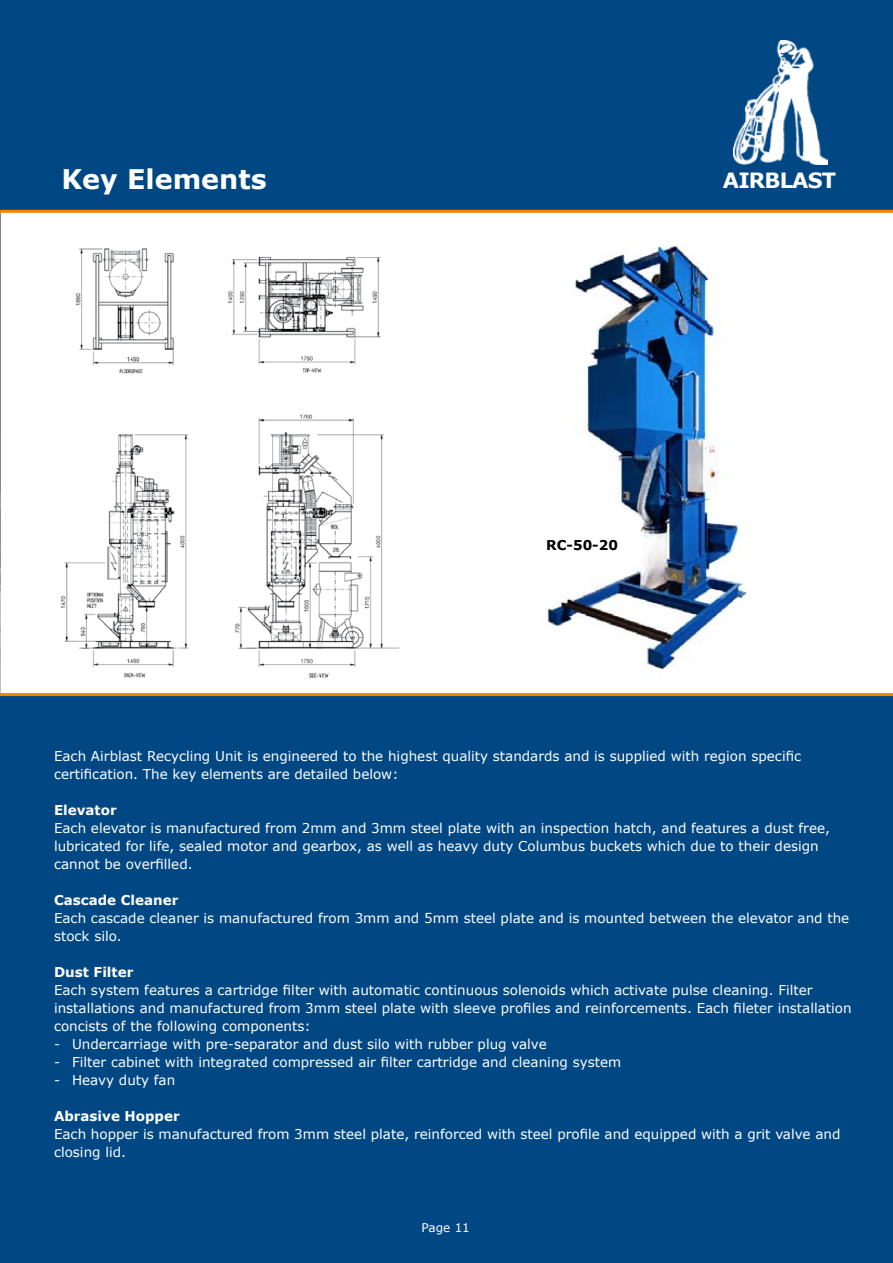
<style>
.page{position:relative;width:893px;height:1263px;background:#fff}
.page>*{position:absolute;margin:0;border:0;box-sizing:border-box;transform-origin:0 0}
.t1{font:700 27px "Verdana";color:#fff}
.t2{font:700 21px "Verdana";letter-spacing:-.04em;color:#fff}
.t3{font:13.5px/18px "Verdana";color:#fff}
.t4{font:700 13.5px "Verdana";color:#fff}
.t5{font:700 13.5px "Verdana";color:#000}
.t6{font:12px "Verdana";color:#fff}
</style>
<div class="page">
<div style="left:0;top:0;width:893px;height:211px;background:#004783"></div>
<div style="left:0;top:696px;width:893px;height:567px;background:#004783"></div>
<img style="left:734px;top:40px;width:93px;height:124px">
<svg style="left:0;top:210px;width:893px;height:486px"></svg>
<img style="left:521px;top:230px;width:279px;height:450px">
<img style="left:43px;top:228px;width:389px;height:464px">
<h1 class="t1" style="left:62px;top:160px;width:207px">Key Elements</h1>
<h2 class="t2" style="left:723px;top:166px;width:115px">AIRBLAST</h2>
<p class="t5" style="left:546px;top:536px;width:73px">RC-50-20</p>
<p class="t3" style="left:54px;top:747px;width:749px">Each Airblast Recycling Unit is engineered to the highest quality standards and is supplied with region specific certification. The key elements are detailed below:</p>
<p class="t4" style="left:54px;top:801px;width:64px">Elevator</p>
<p class="t3" style="left:54px;top:819px;width:777px">Each elevator is manufactured from 2mm and 3mm steel plate with an inspection hatch, and features a dust free, lubricated for life, sealed motor and gearbox, as well as heavy duty Columbus buckets which due to their design cannot be overfilled.</p>
<p class="t4" style="left:54px;top:891px;width:126px">Cascade Cleaner</p>
<p class="t3" style="left:54px;top:909px;width:797px">Each cascade cleaner is manufactured from 3mm and 5mm steel plate and is mounted between the elevator and the stock silo.</p>
<p class="t4" style="left:54px;top:963px;width:81px">Dust Filter</p>
<p class="t3" style="left:54px;top:981px;width:799px">Each system features a cartridge filter with automatic continuous solenoids which activate pulse cleaning. Filter installations and manufactured from 3mm steel plate with sleeve profiles and reinforcements. Each fileter installation concists of the following components:</p>
<p class="t3" style="left:54px;top:1035px;width:494px">- Undercarriage with pre-separator and dust silo with rubber plug valve</p>
<p class="t3" style="left:54px;top:1053px;width:569px">- Filter cabinet with integrated compressed air filter cartridge and cleaning system</p>
<p class="t3" style="left:54px;top:1071px;width:123px">- Heavy duty fan</p>
<p class="t4" style="left:54px;top:1107px;width:127px">Abrasive Hopper</p>
<p class="t3" style="left:54px;top:1125px;width:788px">Each hopper is manufactured from 3mm steel plate, reinforced with steel profile and equipped with a grit valve and closing lid.</p>
<p class="t6" style="left:422px;top:1220px;width:50px">Page 11</p>
</div>
